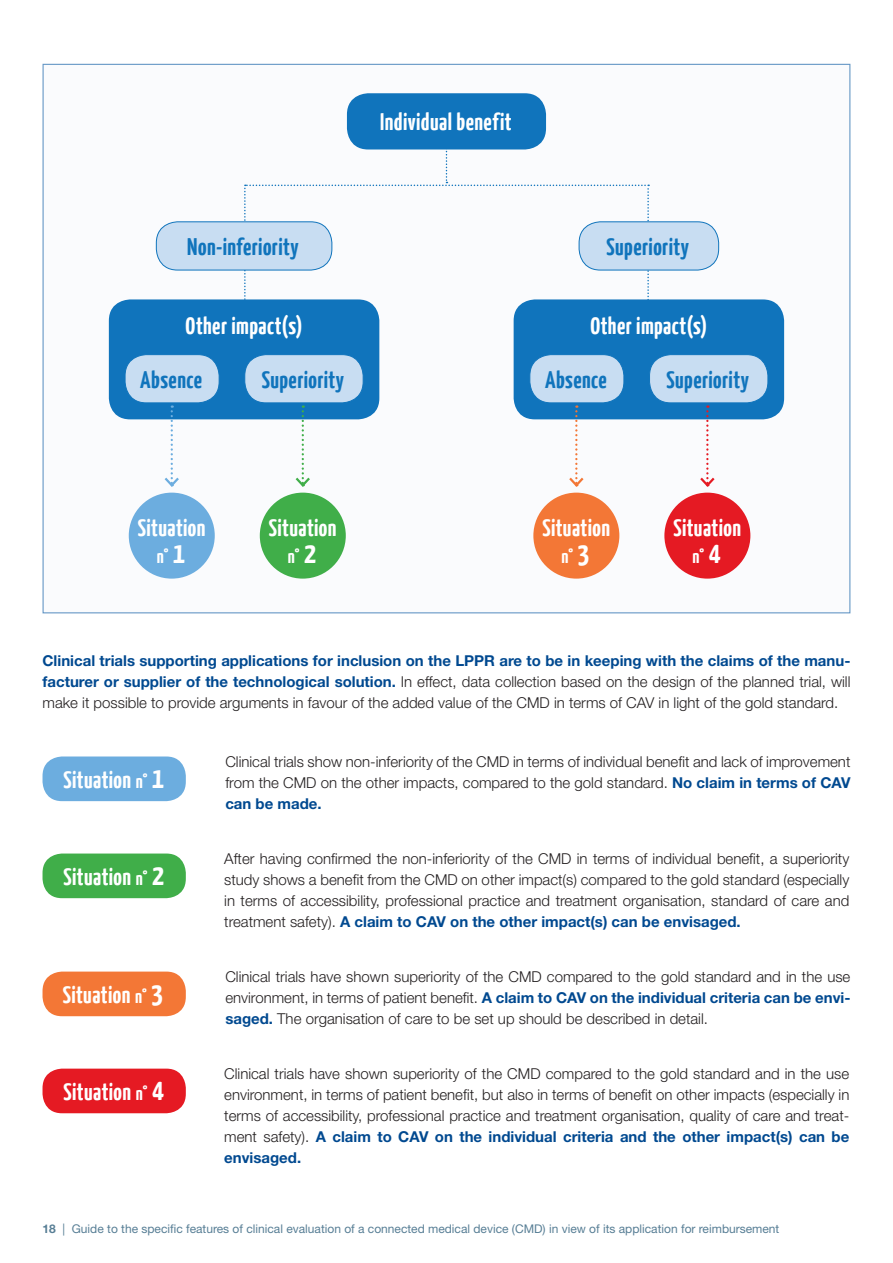
<style>
.page{position:relative;width:893px;height:1263px;background:#fff}
.page>*{position:absolute;margin:0;border:0;box-sizing:border-box;transform-origin:0 0}
.t1{font:700 24px "Yanone Kaffeesatz";letter-spacing:.02em;color:#fff}
.t2{font:700 24px "Yanone Kaffeesatz";letter-spacing:.02em;color:#1074bc}
.t3{font:700 19.5px "Yanone Kaffeesatz";color:#fff}
.texte_courant{font:300 15px/21px "Helvetica Neue LT Std";color:#231f20;text-align:justify}
.t4{font:12px "Helvetica Neue LT Std";color:#577e95}
.s1{font-size:30px}
.s2{font-weight:700;color:#014990}
.s3{font-size:19.5px}
.s4{font-weight:700}
</style>
<div class="page">
<div style="left:43px;top:64px;width:807px;height:549px;background:#fafbfd;border:1px solid #6698c6"></div>
<svg style="left:244px;top:100px;width:405px;height:270px"></svg>
<div style="left:579px;top:222px;width:140px;height:48px;background:#c8ddf2;border-radius:21px"></div>
<div style="left:579px;top:221px;width:140px;height:49px;border:1px solid #1074bc;border-radius:21px"></div>
<div style="left:514px;top:299px;width:270px;height:120px;background:#1074bc;border-radius:21px"></div>
<div style="left:649px;top:355px;width:119px;height:48px;background:#c8ddf2;border-radius:21px"></div>
<div style="left:649px;top:354px;width:119px;height:49px;border:1px solid #1074bc;border-radius:21px"></div>
<div style="left:530px;top:355px;width:94px;height:48px;background:#c8ddf2;border-radius:21px"></div>
<div style="left:529px;top:354px;width:95px;height:49px;border:1px solid #1074bc;border-radius:21px"></div>
<div style="left:156px;top:222px;width:176px;height:48px;background:#c8ddf2;border-radius:21px"></div>
<div style="left:156px;top:221px;width:176px;height:49px;border:1px solid #1074bc;border-radius:21px"></div>
<div style="left:109px;top:299px;width:270px;height:120px;background:#1074bc;border-radius:21px"></div>
<div style="left:245px;top:355px;width:118px;height:48px;background:#c8ddf2;border-radius:21px"></div>
<div style="left:244px;top:354px;width:119px;height:49px;border:1px solid #1074bc;border-radius:21px"></div>
<div style="left:125px;top:355px;width:94px;height:48px;background:#c8ddf2;border-radius:21px"></div>
<div style="left:125px;top:354px;width:95px;height:49px;border:1px solid #1074bc;border-radius:21px"></div>
<div style="left:347px;top:93px;width:199px;height:56px;background:#1074bc;border-radius:21px"></div>
<div style="left:129px;top:493px;width:86px;height:86px;background:#6caddf;border-radius:50%"></div>
<svg style="left:162px;top:405px;width:19px;height:82px"></svg>
<div style="left:260px;top:493px;width:86px;height:86px;background:#40ae49;border-radius:50%"></div>
<svg style="left:293px;top:405px;width:19px;height:82px"></svg>
<div style="left:533px;top:493px;width:86px;height:86px;background:#f37736;border-radius:50%"></div>
<svg style="left:567px;top:405px;width:19px;height:82px"></svg>
<div style="left:664px;top:493px;width:86px;height:86px;background:#e51a23;border-radius:50%"></div>
<svg style="left:698px;top:405px;width:19px;height:82px"></svg>
<div style="left:43px;top:756px;width:143px;height:45px;background:#6caddf;border-radius:20px"></div>
<div style="left:43px;top:971px;width:143px;height:45px;background:#f37736;border-radius:20px"></div>
<div style="left:43px;top:853px;width:143px;height:45px;background:#40ae49;border-radius:20px"></div>
<div style="left:43px;top:1068px;width:143px;height:45px;background:#e51a23;border-radius:20px"></div>
<p class="t1" style="left:380px;top:107px;width:133px">Individual benefit</p>
<p class="t2" style="left:187px;top:232px;width:113px">Non-inferiority</p>
<p class="t2" style="left:606px;top:232px;width:84px">Superiority</p>
<p class="t1" style="left:186px;top:311px;width:119px">Other impact(s)</p>
<p class="t1" style="left:590px;top:311px;width:119px">Other impact(s)</p>
<p class="t2" style="left:140px;top:365px;width:63px">Absence</p>
<p class="t2" style="left:262px;top:365px;width:84px">Superiority</p>
<p class="t2" style="left:545px;top:365px;width:63px">Absence</p>
<p class="t2" style="left:666px;top:365px;width:84px">Superiority</p>
<p class="t1" style="left:138px;top:513px;width:69px">Situation</p>
<p class="t3" style="left:157px;top:545px;width:30px">n° <span class="s1">1</span></p>
<p class="t1" style="left:269px;top:513px;width:69px">Situation</p>
<p class="t3" style="left:288px;top:545px;width:30px">n° <span class="s1">2</span></p>
<p class="t1" style="left:542px;top:513px;width:69px">Situation</p>
<p class="t3" style="left:561px;top:545px;width:30px">n° <span class="s1">3</span></p>
<p class="t1" style="left:673px;top:513px;width:69px">Situation</p>
<p class="t3" style="left:692px;top:545px;width:30px">n° <span class="s1">4</span></p>
<p class="texte_courant" style="left:43px;top:649px;width:809px"><span class="s2">Clinical trials supporting applications for inclusion on the LPPR are to be in keeping with the claims of the manu&shy;facturer or supplier of the technological solution.</span> In effect, data collection based on the design of the planned trial, will make it possible to provide arguments in favour of the added value of the CMD in terms of CAV in light of the gold standard.</p>
<p class="t1" style="left:64px;top:764px;width:102px">Situation <span class="s3">n°</span> <span class="s1">1</span></p>
<p class="t1" style="left:64px;top:861px;width:102px">Situation <span class="s3">n°</span> <span class="s1">2</span></p>
<p class="t1" style="left:63px;top:980px;width:102px">Situation <span class="s3">n°</span> <span class="s1">3</span></p>
<p class="t1" style="left:64px;top:1077px;width:102px">Situation <span class="s3">n°</span> <span class="s1">4</span></p>
<p class="texte_courant" style="left:225px;top:751px;width:627px">Clinical trials show non-inferiority of the CMD in terms of individual benefit and lack of improvement from the CMD on the other impacts, compared to the gold standard. <span class="s2">No claim in terms of CAV can be made.</span></p>
<p class="texte_courant" style="left:224px;top:848px;width:627px">After having confirmed the non-inferiority of the CMD in terms of individual benefit, a superiority study shows a benefit from the CMD on other impact(s) compared to the gold standard (especially in terms of accessibility, professional practice and treatment organisation, standard of care and treatment safety). <span class="s2">A claim to CAV on the other impact(s) can be envisaged.</span></p>
<p class="texte_courant" style="left:225px;top:966px;width:627px">Clinical trials have shown superiority of the CMD compared to the gold standard and in the use environment, in terms of patient benefit. <span class="s2">A claim to CAV on the individual criteria can be envi&shy;saged.</span> The organisation of care to be set up should be described in detail.</p>
<p class="texte_courant" style="left:224px;top:1063px;width:627px">Clinical trials have shown superiority of the CMD compared to the gold standard and in the use environment, in terms of patient benefit, but also in terms of benefit on other impacts (especially in terms of accessibility, professional practice and treatment organisation, quality of care and treat&shy;ment safety). <span class="s2">A claim to CAV on the individual criteria and the other impact(s) can be envisaged.</span></p>
<p class="t4" style="left:43px;top:1222px;width:738px"><span class="s4">18</span> | Guide to the specific features of clinical evaluation of a connected medical device (CMD) in view of its application for reimbursement</p>
</div>
